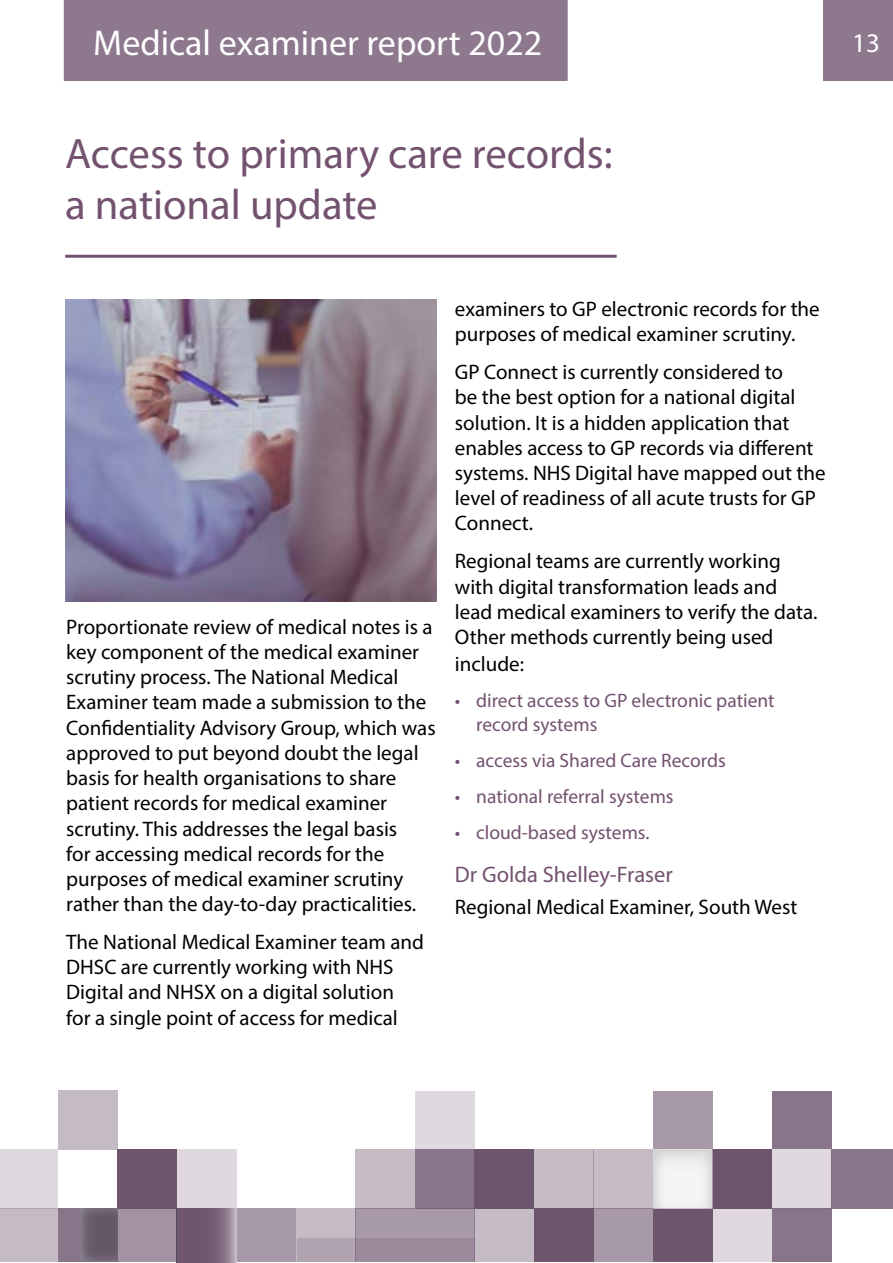
<style>
.page{position:relative;width:893px;height:1263px;background:#fff}
.page>*{position:absolute;margin:0;border:0;box-sizing:border-box;transform-origin:0 0}
.t1{font:42.75px/51.3px "Myriad Pro";color:#73526f}
.t2{font:36px "Myriad Pro";color:#fff}
.t3{font:27px "Myriad Pro";color:#fff}
.t4{font:22.5px "Myriad Pro";color:#73526f}
.t5{font:21px/25.2px "Myriad Pro";color:#000}
.t6{font:19.5px/23.4px "Myriad Pro";color:#73526f}
</style>
<div class="page">
<div style="left:65px;top:0;width:502px;height:81px;background:#8d788e"></div>
<div style="left:824px;top:0;width:69px;height:81px;background:#8d788e"></div>
<div style="left:415px;top:1091px;width:59px;height:58px;background:#dfd9df"></div>
<div style="left:653px;top:1091px;width:60px;height:58px;background:#a899a8"></div>
<div style="left:772px;top:1091px;width:60px;height:58px;background:#897589"></div>
<div style="left:0;top:1149px;width:58px;height:60px;background:#dfd9df"></div>
<div style="left:58px;top:1090px;width:59px;height:60px;background:#c5bbc5"></div>
<div style="left:117px;top:1149px;width:60px;height:60px;background:#6e556e"></div>
<div style="left:177px;top:1149px;width:59px;height:60px;background:#dfd9df"></div>
<div style="left:355px;top:1149px;width:60px;height:60px;background:#c5bbc5"></div>
<div style="left:415px;top:1149px;width:59px;height:60px;background:#897589"></div>
<div style="left:474px;top:1149px;width:60px;height:60px;background:#6e556e"></div>
<div style="left:593px;top:1149px;width:60px;height:60px;background:#c5bbc5"></div>
<div style="left:713px;top:1149px;width:59px;height:60px;background:#6e556e"></div>
<div style="left:772px;top:1149px;width:60px;height:60px;background:#dfd9df"></div>
<div style="left:832px;top:1149px;width:61px;height:60px;background:#897589"></div>
<div style="left:0;top:1209px;width:58px;height:53px;background:#c5bbc5"></div>
<div style="left:58px;top:1209px;width:59px;height:53px;background:#897589"></div>
<div style="left:236px;top:1209px;width:60px;height:53px;background:#a899a8"></div>
<div style="left:296px;top:1209px;width:59px;height:53px;background:#c5bbc5"></div>
<div style="left:355px;top:1209px;width:60px;height:53px;background:#a899a8"></div>
<div style="left:415px;top:1209px;width:59px;height:53px;background:#a899a8"></div>
<div style="left:474px;top:1209px;width:60px;height:53px;background:#c5bbc5"></div>
<div style="left:534px;top:1209px;width:59px;height:53px;background:#6e556e"></div>
<div style="left:593px;top:1209px;width:60px;height:53px;background:#a899a8"></div>
<div style="left:653px;top:1209px;width:60px;height:53px;background:#6e556e"></div>
<div style="left:713px;top:1209px;width:59px;height:53px;background:#dfd9df"></div>
<div style="left:772px;top:1208px;width:59px;height:53px;background:#897589"></div>
<div style="left:117px;top:1209px;width:60px;height:53px;background:#a292a2"></div>
<img style="left:236px;top:1209px;width:1px;height:53px">
<div style="left:534px;top:1149px;width:59px;height:60px;background:#c5bbc5"></div>
<svg style="left:176px;top:1209px;width:60px;height:53px;background:#7b657b"></svg>
<div style="left:297px;top:1238px;width:177px;height:24px;background:linear-gradient(to right,#b0a3b0,#948194)"></div>
<svg style="left:80px;top:1208px;width:37px;height:53px;background:#6c606e"></svg>
<hr style="left:65px;top:255px;width:552px;height:3px;background:#73526f">
<img style="left:66px;top:300px;width:370px;height:301px">
<h2 class="t2" style="left:93px;top:20px;width:451px">Medical examiner report 2022</h2>
<p class="t3" style="left:852px;top:26px;width:29px">13</p>
<h1 class="t1" style="left:65px;top:127px;width:549px">Access to primary care records: a national update</h1>
<p class="t5" style="left:66px;top:614px;width:371px">Proportionate review of medical notes is a key component of the medical examiner scrutiny process. The National Medical Examiner team made a submission to the Confidentiality Advisory Group, which was approved to put beyond doubt the legal basis for health organisations to share patient records for medical examiner scrutiny. This addresses the legal basis<br>for accessing medical records for the purposes of medical examiner scrutiny rather than the day-to-day practicalities.</p>
<p class="t5" style="left:66px;top:929px;width:359px">The National Medical Examiner team and DHSC are currently working with NHS Digital and NHSX on a digital solution<br>for a single point of access for medical</p>
<p class="t5" style="left:455px;top:296px;width:366px">examiners to GP electronic records for the purposes of medical examiner scrutiny.</p>
<p class="t5" style="left:455px;top:359px;width:372px">GP Connect is currently considered to<br>be the best option for a national digital solution. It is a hidden application that enables access to GP records via different systems. NHS Digital have mapped out the level of readiness of all acute trusts for GP Connect.</p>
<p class="t5" style="left:455px;top:548px;width:364px;line-height:25.7px">Regional teams are currently working with digital transformation leads and lead medical examiners to verify the data.<br>Other methods currently being used include:</p>
<p class="t6" style="left:476px;top:689px;width:300px;text-indent:-21px">• direct access to GP electronic patient record systems</p>
<p class="t6" style="left:455px;top:748px;width:272px">• access via Shared Care Records</p>
<p class="t6" style="left:455px;top:784px;width:220px">• national referral systems</p>
<p class="t6" style="left:455px;top:820px;width:196px">• cloud-based systems.</p>
<p class="t4" style="left:455px;top:861px;width:219px">Dr Golda Shelley-Fraser</p>
<p class="t5" style="left:455px;top:894px;width:344px">Regional Medical Examiner, South West</p>
</div>
